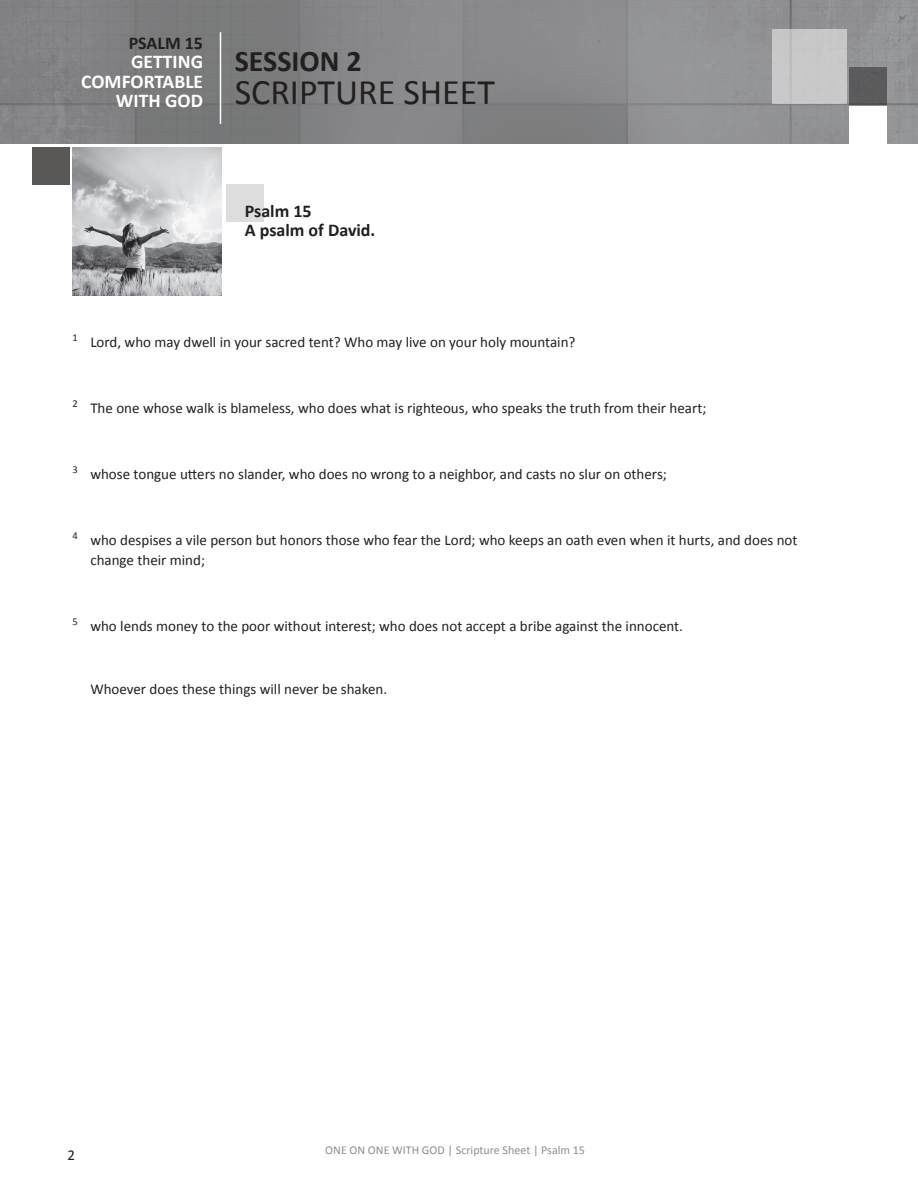
<style>
.page{position:relative;width:918px;height:1188px;background:#fff}
.page>*{position:absolute;margin:0;border:0;box-sizing:border-box;transform-origin:0 0}
.t1{font:36px "Calibri";color:#231f20}
.t2{font:700 30px "Calibri";color:#231f20}
.t3{font:700 19.5px "Calibri";color:#fff}
.t4{font:700 18px "Calibri";color:#231f20}
.t5{font:15px/19.5px "Calibri";color:#231f20}
.t6{font:12px "Calibri";color:#8e8d8e}
</style>
<div class="page">
<div style="left:226px;top:185px;width:38px;height:37px;background:#ddd"></div>
<img style="left:0;top:0;width:918px;height:144px">
<div style="left:850px;top:107px;width:37px;height:37px;background:#fff"></div>
<hr style="left:220px;top:32px;width:1px;height:92px;background:#fff">
<img style="left:72px;top:147px;width:149px;height:149px">
<div style="left:772px;top:29px;width:75px;height:75px;background:#c8c8c9"></div>
<div style="left:850px;top:67px;width:37px;height:37px;background:#5c5a5c"></div>
<div style="left:32px;top:147px;width:37px;height:37px;background:#5a5757"></div>
<p class="t4" style="left:129px;top:31px;width:76px">PSALM 15</p>
<p class="t3" style="left:131px;top:49px;width:73px">GETTING</p>
<p class="t3" style="left:81px;top:69px;width:123px">COMFORTABLE</p>
<p class="t3" style="left:116px;top:88px;width:89px">WITH GOD</p>
<p class="t2" style="left:235px;top:42px;width:128px">SESSION 2</p>
<p class="t1" style="left:235px;top:70px;width:262px">SCRIPTURE SHEET</p>
<p class="t4" style="left:245px;top:199px;width:68px">Psalm 15</p>
<p class="t4" style="left:245px;top:219px;width:132px">A psalm of David.</p>
<p class="t5" style="left:72px;top:333px;width:505px"><sup>1</sup> Lord, who may dwell in your sacred tent? Who may live on your holy mountain?</p>
<p class="t5" style="left:72px;top:399px;width:636px"><sup>2</sup> The one whose walk is blameless, who does what is righteous, who speaks the truth from their heart;</p>
<p class="t5" style="left:72px;top:465px;width:596px"><sup>3</sup> whose tongue utters no slander, who does no wrong to a neighbor, and casts no slur on others;</p>
<p class="t5" style="left:90px;top:531px;width:709px;text-indent:-18px"><sup>4</sup> who despises a vile person but honors those who fear the Lord; who keeps an oath even when it hurts, and does not change their mind;</p>
<p class="t5" style="left:72px;top:616px;width:612px"><sup>5</sup> who lends money to the poor without interest; who does not accept a bribe against the innocent.</p>
<p class="t5" style="left:90px;top:679px;width:298px">Whoever does these things will never be shaken.</p>
<p class="t5" style="left:68px;top:1146px;width:9px">2</p>
<p class="t6" style="left:325px;top:1142px;width:261px">ONE ON ONE WITH GOD | Scripture Sheet | Psalm 15</p>
</div>
